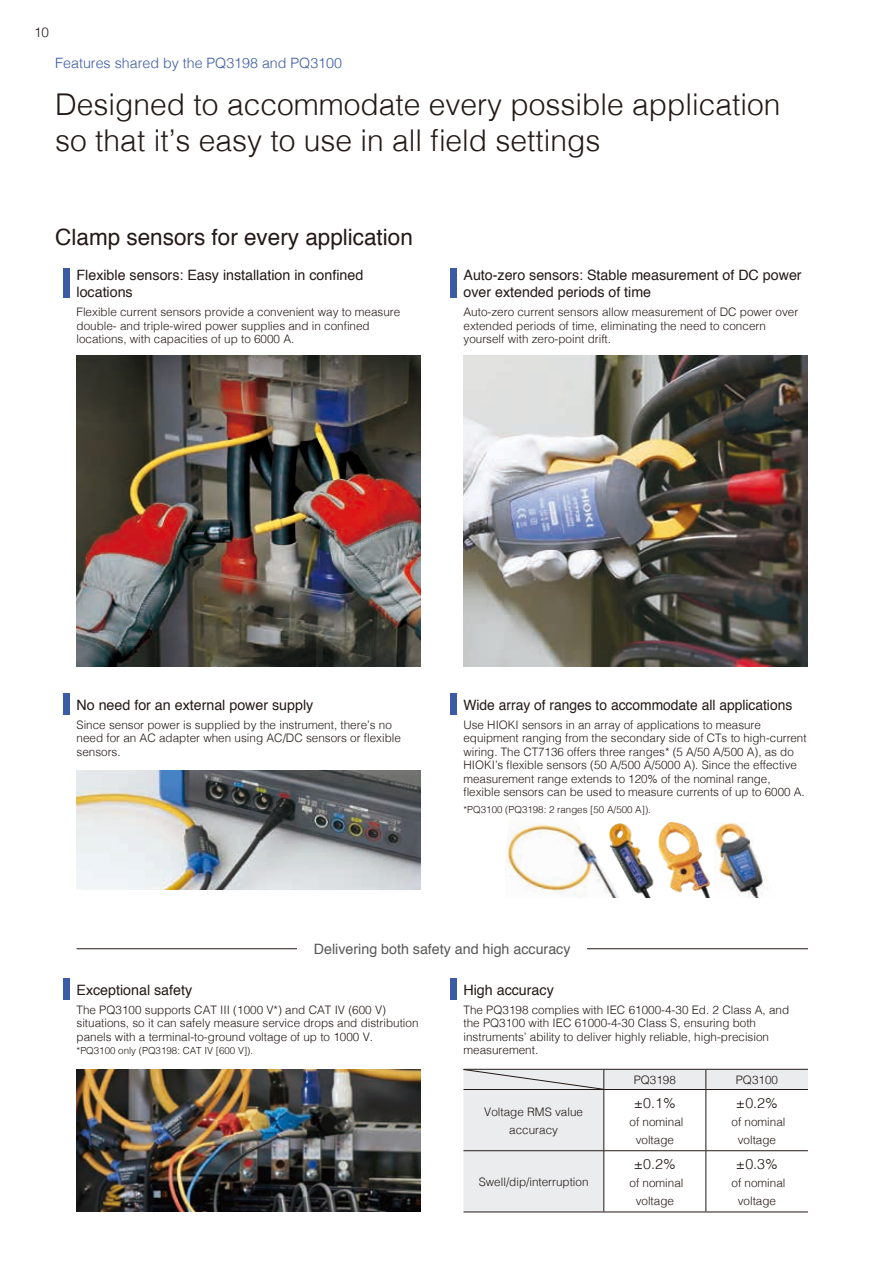
<style>
.page{position:relative;width:893px;height:1263px;background:#fff}
.page>*{position:absolute;margin:0;border:0;box-sizing:border-box;transform-origin:0 0}
.t1{font:300 30px/36px "Helvetica";color:#231916}
.t2{font:22.5px "Helvetica";color:#231916}
.t3{font:14.25px/16.5px "Helvetica";color:#231916}
.t4{font:14.25px "Helvetica";color:#595857}
.t5{font:300 14.25px "Helvetica";color:#3b5ca4}
.t6{font:300 14.25px "Helvetica";color:#231916}
.t7{font:300 13.5px "Helvetica";color:#231916}
.t8{font:300 11.7px/13.5px "Helvetica";color:#231916}
.t9{font:300 9.75px "Helvetica";color:#231916}
</style>
<div class="page">
<img style="left:505px;top:818px;width:104px;height:80px">
<img style="left:609px;top:823px;width:45px;height:75px">
<img style="left:725px;top:823px;width:43px;height:75px">
<img style="left:658px;top:822px;width:67px;height:76px">
<img style="left:77px;top:1069px;width:344px;height:143px">
<svg style="left:463px;top:1070px;width:345px;height:142px"></svg>
<hr style="left:604px;top:1069px;width:102px;height:1px;background:#231916">
<hr style="left:463px;top:1089px;width:141px;height:1px;background:#231916">
<hr style="left:604px;top:1089px;width:102px;height:1px;background:#231916">
<hr style="left:604px;top:1090px;width:1px;height:60px;background:#231916">
<hr style="left:463px;top:1150px;width:141px;height:1px;background:#231916">
<hr style="left:604px;top:1150px;width:102px;height:1px;background:#231916">
<hr style="left:604px;top:1151px;width:1px;height:61px;background:#231916">
<hr style="left:463px;top:1212px;width:141px;height:1px;background:#231916">
<hr style="left:604px;top:1212px;width:102px;height:1px;background:#231916">
<hr style="left:706px;top:1069px;width:102px;height:1px;background:#231916">
<svg style="left:706px;top:1069px;width:1px;height:20px"></svg>
<hr style="left:706px;top:1089px;width:102px;height:1px;background:#231916">
<hr style="left:706px;top:1090px;width:1px;height:60px;background:#231916">
<hr style="left:706px;top:1150px;width:102px;height:1px;background:#231916">
<hr style="left:706px;top:1151px;width:1px;height:61px;background:#231916">
<hr style="left:706px;top:1212px;width:102px;height:1px;background:#231916">
<svg style="left:463px;top:1069px;width:142px;height:20px;background:#d8d8d9"></svg>
<img style="left:77px;top:771px;width:344px;height:118px">
<img style="left:77px;top:355px;width:344px;height:311px">
<img style="left:463px;top:355px;width:345px;height:311px">
<hr style="left:77px;top:948px;width:272px;height:1px;background:#231916">
<hr style="left:535px;top:948px;width:273px;height:1px;background:#231916">
<div style="left:64px;top:268px;width:6px;height:30px;background:#3b5ca4"></div>
<div style="left:451px;top:268px;width:6px;height:30px;background:#3b5ca4"></div>
<div style="left:64px;top:693px;width:6px;height:21px;background:#3b5ca4"></div>
<div style="left:64px;top:978px;width:6px;height:21px;background:#3b5ca4"></div>
<div style="left:451px;top:978px;width:6px;height:21px;background:#3b5ca4"></div>
<div style="left:451px;top:693px;width:6px;height:21px;background:#3b5ca4"></div>
<div style="left:298px;top:935px;width:289px;height:26px;background:#fff"></div>
<p class="t7" style="left:34px;top:21px;width:17px">10</p>
<p class="t5" style="left:55px;top:50px;width:288px">Features shared by the PQ3198 and PQ3100</p>
<h1 class="t1" style="left:55px;top:84px;width:727px">Designed to accommodate every possible application so that it’s easy to use in all field settings</h1>
<h2 class="t2" style="left:55px;top:219px;width:359px">Clamp sensors for every application</h2>
<p class="t3" style="left:77px;top:267px;width:288px">Flexible sensors: Easy installation in confined locations</p>
<p class="t3" style="left:463px;top:267px;width:340px">Auto-zero sensors: Stable measurement of DC power over extended periods of time</p>
<p class="t8" style="left:77px;top:304px;width:325px">Flexible current sensors provide a convenient way to measure double- and triple-wired power supplies and in confined locations, with capacities of up to 6000 A.</p>
<p class="t8" style="left:463px;top:304px;width:336px">Auto-zero current sensors allow measurement of DC power over extended periods of time, eliminating the need to concern yourself with zero-point drift.</p>
<p class="t3" style="left:77px;top:697px;width:238px">No need for an external power supply</p>
<p class="t8" style="left:77px;top:717px;width:326px">Since sensor power is supplied by the instrument, there’s no need for an AC adapter when using AC/DC sensors or flexible sensors.</p>
<p class="t3" style="left:463px;top:697px;width:330px">Wide array of ranges to accommodate all applications</p>
<p class="t8" style="left:463px;top:717px;width:345px">Use HIOKI sensors in an array of applications to measure equipment ranging from the secondary side of CTs to high-current wiring. The CT7136 offers three ranges* (5 A/50 A/500 A), as do HIOKI’s flexible sensors (50 A/500 A/5000 A). Since the effective measurement range extends to 120% of the nominal range, flexible sensors can be used to measure currents of up to 6000 A.</p>
<p class="t9" style="left:463px;top:801px;width:189px">*PQ3100 (PQ3198: 2 ranges [50 A/500 A]).</p>
<p class="t4" style="left:314px;top:938px;width:258px">Delivering both safety and high accuracy</p>
<p class="t3" style="left:77px;top:982px;width:117px">Exceptional safety</p>
<p class="t3" style="left:463px;top:982px;width:92px">High accuracy</p>
<p class="t8" style="left:77px;top:1002px;width:344px">The PQ3100 supports CAT III (1000 V*) and CAT IV (600 V) situations, so it can safely measure service drops and distribution panels with a terminal-to-ground voltage of up to 1000 V.</p>
<p class="t9" style="left:77px;top:1042px;width:178px">*PQ3100 only (PQ3198: CAT IV [600 V]).</p>
<p class="t8" style="left:463px;top:1002px;width:327px">The PQ3198 complies with IEC 61000-4-30 Ed. 2 Class A, and the PQ3100 with IEC 61000-4-30 Class S, ensuring both instruments’ ability to deliver highly reliable, high-precision measurement.</p>
<p class="t8" style="left:484px;top:1102px;width:100px;line-height:18px;text-align:center">Voltage RMS value accuracy</p>
<p class="t8" style="left:479px;top:1174px;width:111px">Swell/dip/interruption</p>
<p class="t8" style="left:634px;top:1073px;width:44px">PQ3198</p>
<p class="t8" style="left:736px;top:1073px;width:44px">PQ3100</p>
<p class="t6" style="left:634px;top:1091px;width:43px">±0.1%</p>
<p class="t8" style="left:629px;top:1112px;width:55px;line-height:18px;text-align:center">of nominal voltage</p>
<p class="t6" style="left:634px;top:1152px;width:43px">±0.2%</p>
<p class="t8" style="left:629px;top:1173px;width:55px;line-height:18px;text-align:center">of nominal voltage</p>
<p class="t6" style="left:736px;top:1091px;width:43px">±0.2%</p>
<p class="t8" style="left:731px;top:1112px;width:55px;line-height:18px;text-align:center">of nominal voltage</p>
<p class="t6" style="left:736px;top:1152px;width:43px">±0.3%</p>
<p class="t8" style="left:731px;top:1173px;width:55px;line-height:18px;text-align:center">of nominal voltage</p>
</div>
